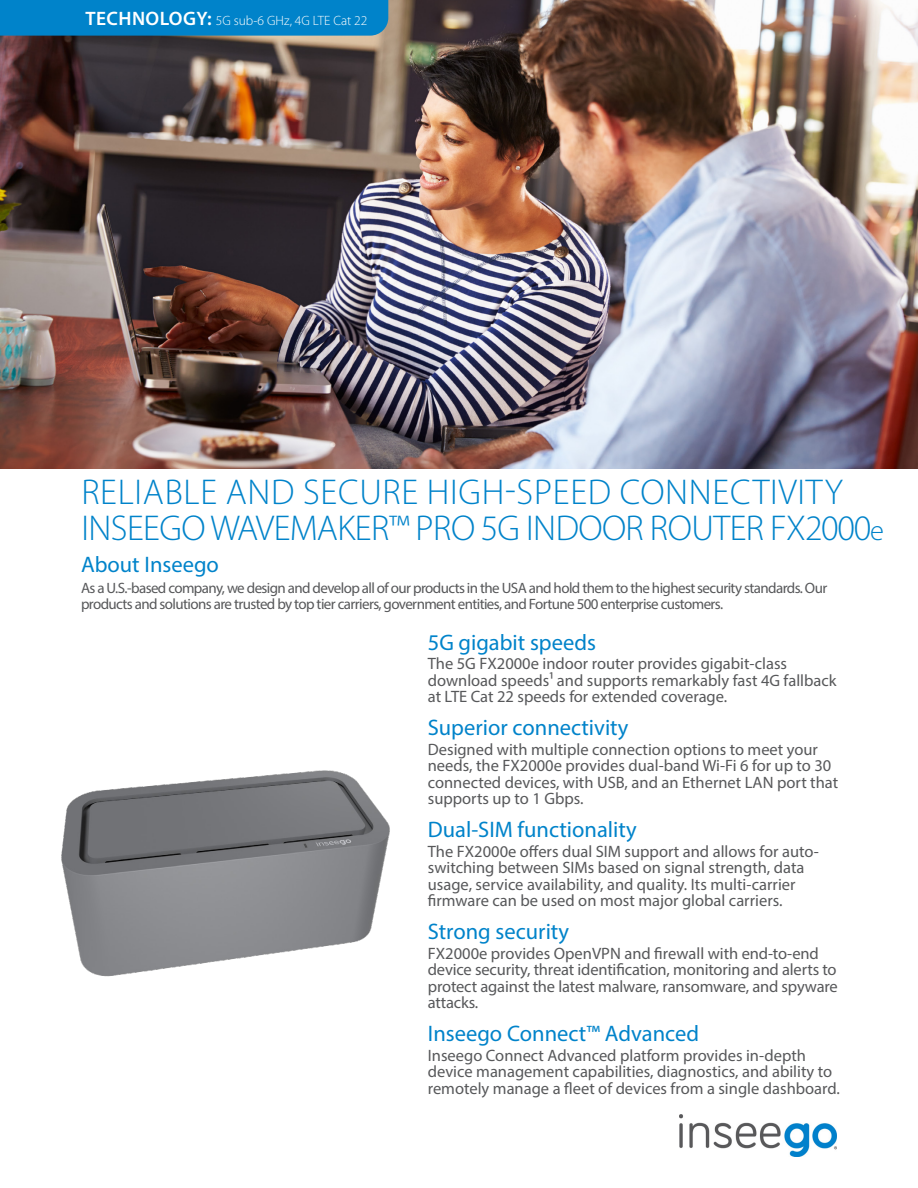
<style>
.page{position:relative;width:918px;height:1188px;background:#fff}
.page>*{position:absolute;margin:0;border:0;box-sizing:border-box;transform-origin:0 0}
.Header_Level_1{font:300 36px/36px "Myriad Pro";color:#0083ca}
.Header_Level_2{font:22.5px "Myriad Pro";color:#0083ca}
.Header_Level_2-2{font:16.5px/16.5px "Myriad Pro";color:#57585a}
.Header_Level_2-3{font:15px/16.5px "Myriad Pro";letter-spacing:-.04em;color:#57585a}
.Header_Level_2-4{font:300 13.5px "Myriad Pro";color:#fff}
.s1{font-weight:600;font-size:19.5px}
.s2{font-size:28.5px}
</style>
<div class="page">
<img style="left:0;top:0;width:918px;height:469px">
<div style="left:0;top:0;width:388px;height:36px;background:#0083ca"></div>
<img style="left:679px;top:1114px;width:158px;height:43px">
<img style="left:61px;top:770px;width:329px;height:207px">
<p class="Header_Level_2-4" style="left:86px;top:13px;width:283px"><span class="s1">TECHNOLOGY:</span> 5G sub-6 GHz, 4G LTE Cat 22</p>
<p class="Header_Level_1" style="left:81px;top:475px;width:804px">RELIABLE AND SECURE HIGH-SPEED CONNECTIVITY<br>INSEEGO WAVEMAKER™ PRO 5G INDOOR ROUTER FX2000<span class="s2">e</span></p>
<p class="Header_Level_2" style="left:81px;top:550px;width:139px">About Inseego</p>
<p class="Header_Level_2-3" style="left:81px;top:579px;width:748px">As a U.S.-based company, we design and develop all of our products in the USA and hold them to the highest security standards. Our products and solutions are trusted by top tier carriers, government entities, and Fortune 500 enterprise customers.</p>
<p class="Header_Level_2" style="left:428px;top:629px;width:170px">5G gigabit speeds</p>
<p class="Header_Level_2-2" style="left:428px;top:655px;width:410px">The 5G FX2000e indoor router provides gigabit-class download speeds1 and supports remarkably fast 4G fallback at LTE Cat 22 speeds for extended coverage.</p>
<p class="Header_Level_2" style="left:428px;top:714px;width:202px">Superior connectivity</p>
<p class="Header_Level_2-2" style="left:428px;top:741px;width:412px">Designed with multiple connection options to meet your needs, the FX2000e provides dual-band Wi-Fi 6 for up to 30 connected devices, with USB, and an Ethernet LAN port that supports up to 1 Gbps.</p>
<p class="Header_Level_2" style="left:428px;top:816px;width:210px">Dual-SIM functionality</p>
<p class="Header_Level_2-2" style="left:428px;top:843px;width:393px">The FX2000e offers dual SIM support and allows for auto&shy;switching between SIMs based on signal strength, data usage, service availability, and quality. Its multi-carrier firmware can be used on most major global carriers.</p>
<p class="Header_Level_2" style="left:428px;top:918px;width:143px">Strong security</p>
<p class="Header_Level_2-2" style="left:428px;top:945px;width:412px">FX2000e provides OpenVPN and firewall with end-to-end device security, threat identification, monitoring and alerts to protect against the latest malware, ransomware, and spyware attacks.</p>
<p class="Header_Level_2" style="left:428px;top:1020px;width:273px">Inseego Connect™ Advanced</p>
<p class="Header_Level_2-2" style="left:428px;top:1047px;width:414px">Inseego Connect Advanced platform provides in-depth device management capabilities, diagnostics, and ability to remotely manage a fleet of devices from a single dashboard.</p>
</div>
